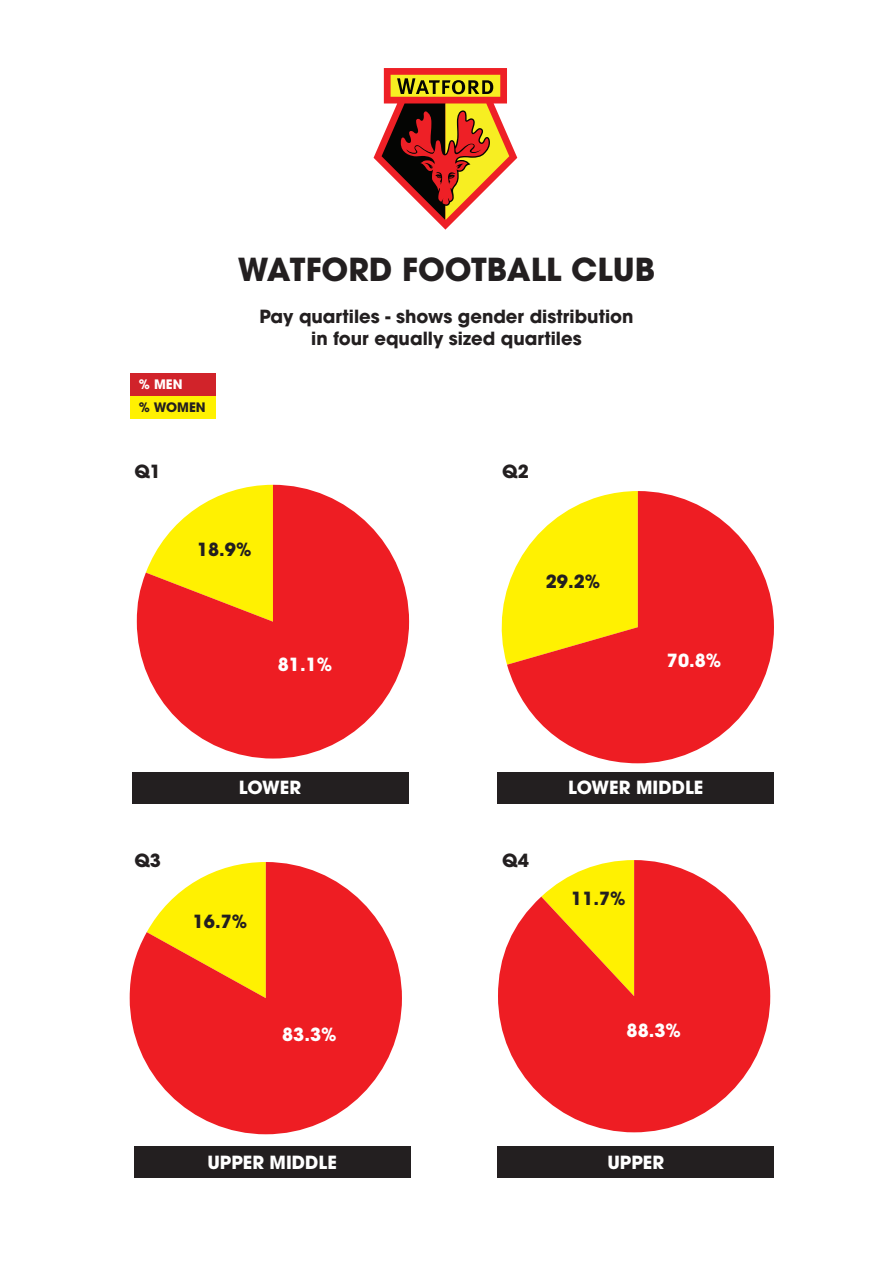
<style>
.page{position:relative;width:893px;height:1263px;background:#fff}
.page>*{position:absolute;margin:0;border:0;box-sizing:border-box;transform-origin:0 0}
.t1{font:700 31.5px "ITC Avant Garde Pro";color:#231f20}
.t2{font:700 18px/22.5px "ITC Avant Garde Pro";color:#231f20;text-align:center}
.t3{font:700 18px "ITC Avant Garde Pro";color:#fff}
.t4{font:700 12.9px "ITC Avant Garde Pro";color:#231f20}
.t5{font:700 12.9px "ITC Avant Garde Pro";color:#fff}
</style>
<div class="page">
<svg style="left:137px;top:485px;width:272px;height:273px;fill:#ee1d23"></svg>
<svg style="left:501px;top:590px;width:6px;height:75px"></svg>
<svg style="left:507px;top:491px;width:267px;height:272px;fill:#ee1d23"></svg>
<svg style="left:130px;top:862px;width:272px;height:272px;fill:#ee1d23"></svg>
<svg style="left:498px;top:860px;width:272px;height:272px;fill:#ee1d23"></svg>
<svg style="left:374px;top:68px;width:143px;height:162px"></svg>
<div style="left:132px;top:772px;width:276px;height:32px;background:#231f20"></div>
<div style="left:497px;top:772px;width:277px;height:32px;background:#231f20"></div>
<div style="left:134px;top:1146px;width:276px;height:32px;background:#231f20"></div>
<div style="left:497px;top:1146px;width:277px;height:32px;background:#231f20"></div>
<div style="left:130px;top:373px;width:85px;height:23px;background:#d1232a"></div>
<div style="left:130px;top:396px;width:85px;height:23px;background:#fff101"></div>
<p class="t5" style="left:139px;top:376px;width:45px">% MEN</p>
<p class="t4" style="left:139px;top:399px;width:68px">% WOMEN</p>
<h1 class="t1" style="left:238px;top:248px;width:419px">WATFORD FOOTBALL CLUB</h1>
<p class="t2" style="left:259px;top:304px;width:376px">Pay quartiles - shows gender distribution in four equally sized quartiles</p>
<p class="t2" style="left:134px;top:459px;width:28px">Q1</p>
<p class="t2" style="left:502px;top:459px;width:28px">Q2</p>
<p class="t2" style="left:197px;top:538px;width:56px">18.9%</p>
<p class="t3" style="left:278px;top:652px;width:56px">81.1%</p>
<p class="t2" style="left:546px;top:570px;width:56px">29.2%</p>
<p class="t3" style="left:667px;top:648px;width:56px">70.8%</p>
<p class="t3" style="left:239px;top:776px;width:64px">LOWER</p>
<p class="t3" style="left:568px;top:776px;width:137px">LOWER MIDDLE</p>
<p class="t2" style="left:134px;top:849px;width:28px">Q3</p>
<p class="t2" style="left:502px;top:849px;width:28px">Q4</p>
<p class="t2" style="left:193px;top:910px;width:56px">16.7%</p>
<p class="t3" style="left:282px;top:1022px;width:56px">83.3%</p>
<p class="t2" style="left:571px;top:887px;width:56px">11.7%</p>
<p class="t3" style="left:626px;top:1018px;width:56px">88.3%</p>
<p class="t3" style="left:207px;top:1150px;width:131px">UPPER MIDDLE</p>
<p class="t3" style="left:607px;top:1150px;width:58px">UPPER</p>
</div>
